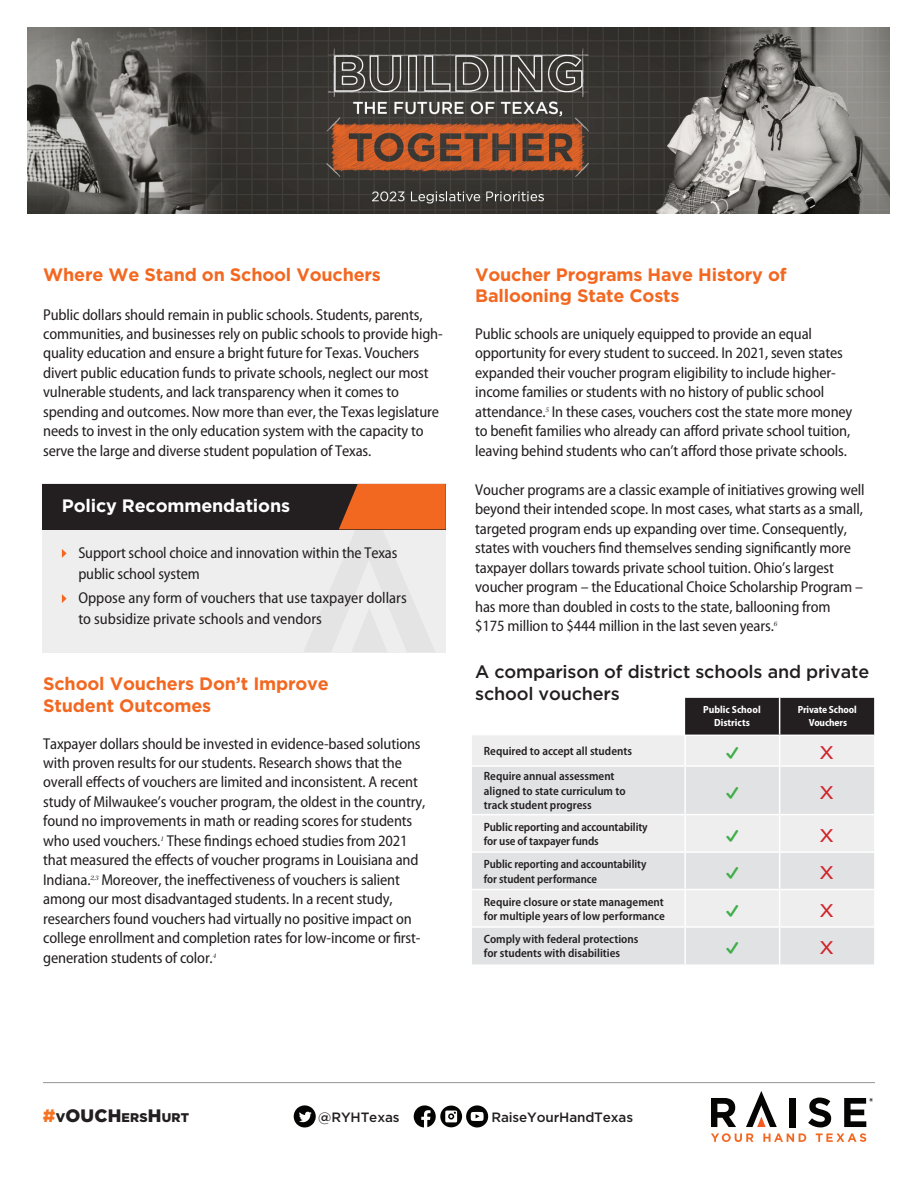
<style>
.page{position:relative;width:918px;height:1188px;background:#fff}
.page>*{position:absolute;margin:0;border:0;box-sizing:border-box;transform-origin:0 0}
.t1{font:700 18px/21.6px "Gotham";letter-spacing:-.01em;color:#f36821}
.t2{font:500 18px/21.6px "Gotham";letter-spacing:-.01em;color:#231f20}
.t3{font:700 18px "Gotham";letter-spacing:-.01em;color:#fff}
.t4{font:17.85px "Helvetica Neue";color:#d1232a;scale:1.2 1}
.t5{font:semi-condensed 15.75px/19.5px "Myriad Pro";letter-spacing:-.01em;color:#231f20}
.t6{font:500 13.5px "Gotham";letter-spacing:-.01em;color:#231f20}
.t7{font:900 12.6px "Gotham";color:#231f20}
.t8{font:600 semi-condensed 12px/14.4px "Myriad Pro";color:#231f20}
.t9{font:700 semi-condensed 10.35px/12.5px "Myriad Pro";letter-spacing:-.005em;color:#fff;text-align:center}
.t10{font:7.05px "Utopia Std Disp It";color:#231f20}
.s1{font-size:18px;color:#f37323}
.s2{font-size:18px}
</style>
<div class="page">
<img style="left:28px;top:28px;width:862px;height:185px">
<div style="left:43px;top:483px;width:403px;height:170px;background:#eeeeef"></div>
<hr style="left:43px;top:1082px;width:832px;height:1px;background:#939598">
<div style="left:43px;top:484px;width:403px;height:45px;background:#231f20"></div>
<svg style="left:62px;top:549px;width:5px;height:9px"></svg>
<svg style="left:62px;top:594px;width:5px;height:9px"></svg>
<svg style="left:303px;top:484px;width:143px;height:46px"></svg>
<svg style="left:711px;top:1098px;width:25px;height:29px"></svg>
<div style="left:789px;top:1098px;width:6px;height:29px;background:#050504"></div>
<svg style="left:808px;top:1098px;width:23px;height:29px"></svg>
<svg style="left:746px;top:1091px;width:31px;height:36px"></svg>
<svg style="left:844px;top:1098px;width:29px;height:29px"></svg>
<svg style="left:711px;top:1133px;width:43px;height:9px"></svg>
<svg style="left:763px;top:1133px;width:43px;height:9px"></svg>
<svg style="left:816px;top:1133px;width:50px;height:9px"></svg>
<div style="left:472px;top:735px;width:212px;height:30px;background:#eeeeef"></div>
<svg style="left:472px;top:767px;width:402px;height:197px;background:#e5e6e8"></svg>
<hr style="left:779px;top:767px;width:1px;height:47px;background:#fff">
<hr style="left:780px;top:814px;width:94px;height:1px;background:#fff">
<hr style="left:779px;top:815px;width:1px;height:36px;background:#fff">
<hr style="left:780px;top:851px;width:94px;height:2px;background:#fff">
<hr style="left:779px;top:853px;width:1px;height:36px;background:#fff">
<hr style="left:780px;top:889px;width:94px;height:1px;background:#fff">
<hr style="left:779px;top:890px;width:1px;height:36px;background:#fff">
<hr style="left:684px;top:767px;width:2px;height:47px;background:#fff">
<hr style="left:685px;top:814px;width:95px;height:1px;background:#fff">
<hr style="left:684px;top:815px;width:2px;height:36px;background:#fff">
<hr style="left:685px;top:851px;width:95px;height:2px;background:#fff">
<hr style="left:684px;top:853px;width:2px;height:36px;background:#fff">
<hr style="left:685px;top:889px;width:95px;height:1px;background:#fff">
<hr style="left:684px;top:890px;width:2px;height:36px;background:#fff">
<svg style="left:472px;top:814px;width:12px;height:1px"></svg>
<hr style="left:484px;top:814px;width:201px;height:1px;background:#fff">
<svg style="left:472px;top:851px;width:12px;height:2px"></svg>
<hr style="left:484px;top:851px;width:201px;height:2px;background:#fff">
<hr style="left:484px;top:889px;width:201px;height:1px;background:#fff">
<hr style="left:684px;top:928px;width:2px;height:36px;background:#fff">
<hr style="left:779px;top:928px;width:1px;height:36px;background:#fff">
<hr style="left:484px;top:926px;width:201px;height:2px;background:#fff">
<hr style="left:685px;top:926px;width:95px;height:2px;background:#fff">
<hr style="left:780px;top:926px;width:94px;height:2px;background:#fff">
<svg style="left:472px;top:889px;width:12px;height:1px"></svg>
<svg style="left:472px;top:926px;width:12px;height:2px"></svg>
<svg style="left:414px;top:1105px;width:74px;height:22px"></svg>
<svg style="left:294px;top:1105px;width:22px;height:22px"></svg>
<svg style="left:685px;top:698px;width:189px;height:67px;background:#807d7e"></svg>
<svg style="left:726px;top:787px;width:12px;height:12px"></svg>
<svg style="left:726px;top:830px;width:12px;height:12px"></svg>
<svg style="left:726px;top:867px;width:12px;height:12px"></svg>
<svg style="left:726px;top:905px;width:12px;height:12px"></svg>
<svg style="left:726px;top:942px;width:12px;height:12px"></svg>
<p class="t1" style="left:43px;top:263px;width:339px">Where We Stand on School Vouchers</p>
<p class="t5" style="left:43px;top:305px;width:401px">Public dollars should remain in public schools. Students, parents, communities, and businesses rely on public schools to provide high&shy;quality education and ensure a bright future for Texas. Vouchers divert public education funds to private schools, neglect our most vulnerable students, and lack transparency when it comes to spending and outcomes. Now more than ever, the Texas legislature needs to invest in the only education system with the capacity to serve the large and diverse student population of Texas.</p>
<p class="t3" style="left:62px;top:494px;width:230px">Policy Recommendations</p>
<p class="t5" style="left:78px;top:542px;width:321px;line-height:21px">Support school choice and innovation within the Texas public school system</p>
<p class="t5" style="left:78px;top:588px;width:330px;line-height:21px">Oppose any form of vouchers that use taxpayer dollars to subsidize private schools and vendors</p>
<p class="t1" style="left:43px;top:673px;width:287px">School Vouchers Don’t Improve<br>Student Outcomes</p>
<p class="t5" style="left:43px;top:734px;width:384px">Taxpayer dollars should be invested in evidence-based solutions with proven results for our students. Research shows that the overall effects of vouchers are limited and inconsistent. A recent study of Milwaukee’s voucher program, the oldest in the country, found no improvements in math or reading scores for students who used vouchers. These findings echoed studies from 2021</p>
<p class="t10" style="left:160px;top:835px;width:5px">1</p>
<p class="t5" style="left:43px;top:851px;width:377px">that measured the effects of voucher programs in Louisiana and<br>Indiana.</p>
<p class="t5" style="left:43px;top:870px;width:379px;text-indent:58px">Moreover, the ineffectiveness of vouchers is salient among our most disadvantaged students. In a recent study, researchers found vouchers had virtually no positive impact on college enrollment and completion rates for low-income or first&shy;generation students of color.</p>
<p class="t10" style="left:90px;top:874px;width:10px">2,3</p>
<p class="t10" style="left:213px;top:952px;width:5px">4</p>
<p class="t1" style="left:475px;top:263px;width:313px">Voucher Programs Have History of<br>Ballooning State Costs</p>
<p class="t5" style="left:475px;top:324px;width:379px">Public schools are uniquely equipped to provide an equal opportunity for every student to succeed. In 2021, seven states expanded their voucher program eligibility to include higher&shy;income families or students with no history of public school attendance. In these cases, vouchers cost the state more money</p>
<p class="t10" style="left:545px;top:406px;width:5px">5</p>
<p class="t5" style="left:475px;top:422px;width:377px">to benefit families who already can afford private school tuition, leaving behind students who can’t afford those private schools.</p>
<p class="t5" style="left:475px;top:480px;width:391px">Voucher programs are a classic example of initiatives growing well beyond their intended scope. In most cases, what starts as a small, targeted program ends up expanding over time. Consequently, states with vouchers find themselves sending significantly more taxpayer dollars towards private school tuition. Ohio’s largest voucher program – the Educational Choice Scholarship Program – has more than doubled in costs to the state, ballooning from<br>$175 million to $444 million in the last seven years.</p>
<p class="t10" style="left:774px;top:620px;width:5px">6</p>
<p class="t2" style="left:475px;top:661px;width:396px">A comparison of district schools and private school vouchers</p>
<p class="t9" style="left:703px;top:704px;width:59px">Public School<br>Districts</p>
<p class="t9" style="left:798px;top:704px;width:60px">Private School<br>Vouchers</p>
<p class="t8" style="left:484px;top:744px;width:150px">Required to accept all students</p>
<p class="t4" style="left:820px;top:740px;width:12px">X</p>
<p class="t8" style="left:484px;top:769px;width:143px">Require annual assessment aligned to state curriculum to track student progress</p>
<p class="t4" style="left:820px;top:780px;width:12px">X</p>
<p class="t8" style="left:484px;top:820px;width:165px">Public reporting and accountability for use of taxpayer funds</p>
<p class="t4" style="left:820px;top:823px;width:12px">X</p>
<p class="t8" style="left:484px;top:857px;width:164px">Public reporting and accountability for student performance</p>
<p class="t4" style="left:820px;top:860px;width:12px">X</p>
<p class="t8" style="left:484px;top:895px;width:182px">Require closure or state management for multiple years of low performance</p>
<p class="t4" style="left:820px;top:898px;width:12px">X</p>
<p class="t8" style="left:484px;top:932px;width:156px">Comply with federal protections for students with disabilities</p>
<p class="t4" style="left:820px;top:935px;width:12px">X</p>
<p class="t7" style="left:43px;top:1109px;width:148px"><span class="s1">#</span>V<span class="s2">OUCH</span>ERS<span class="s2">H</span>URT</p>
<p class="t6" style="left:318px;top:1108px;width:83px">@RYHTexas</p>
<p class="t6" style="left:492px;top:1108px;width:143px">RaiseYourHandTexas</p>
</div>
